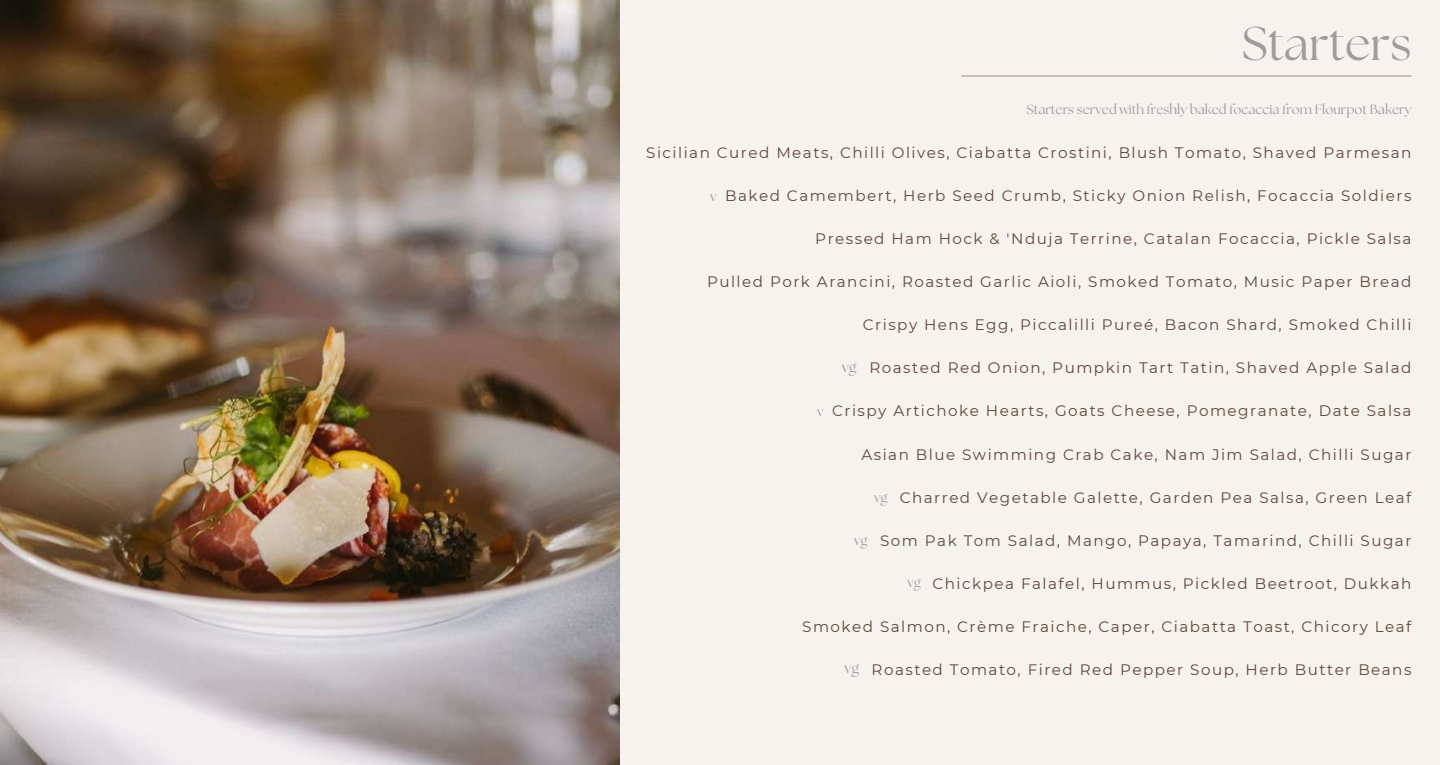
<style>
.page{position:relative;width:1440px;height:765px;background:#f6f3ee}
.page>*{position:absolute;margin:0;border:0;box-sizing:border-box;transform-origin:0 0}
.t1{font:47.25px "The Seasons";color:#9d9d9d}
.t2{font:15.12px "Montserrat";letter-spacing:.1em;color:#5d463c}
.t3{font:14.5px "The Seasons";color:#9d9d9d}
.t4{font:13.25px "The Seasons";color:#9d9d9d}
</style>
<div class="page">
<img style="left:0;top:0;width:620px;height:765px">
<hr style="left:961px;top:76px;width:450px;height:1px;background:#a78e87">
<h1 class="t1" style="left:1242px;top:22px;width:171px">Starters</h1>
<p class="t4" style="left:1027px;top:103px;width:386px">Starters served with freshly baked focaccia from Flourpot Bakery</p>
<p class="t2" style="left:646px;top:143px;width:767px">Sicilian Cured Meats, Chilli Olives, Ciabatta Crostini, Blush Tomato, Shaved Parmesan</p>
<p class="t2" style="left:725px;top:186px;width:688px">Baked Camembert, Herb Seed Crumb, Sticky Onion Relish, Focaccia Soldiers</p>
<p class="t2" style="left:815px;top:229px;width:598px">Pressed Ham Hock &amp; 'Nduja Terrine, Catalan Focaccia, Pickle Salsa</p>
<p class="t2" style="left:707px;top:272px;width:706px">Pulled Pork Arancini, Roasted Garlic Aioli, Smoked Tomato, Music Paper Bread</p>
<p class="t2" style="left:863px;top:316px;width:550px">Crispy Hens Egg, Piccalilli Pureé, Bacon Shard, Smoked Chilli</p>
<p class="t2" style="left:869px;top:359px;width:544px">Roasted Red Onion, Pumpkin Tart Tatin, Shaved Apple Salad</p>
<p class="t2" style="left:832px;top:402px;width:581px">Crispy Artichoke Hearts, Goats Cheese, Pomegranate, Date Salsa</p>
<p class="t2" style="left:861px;top:445px;width:551px">Asian Blue Swimming Crab Cake, Nam Jim Salad, Chilli Sugar</p>
<p class="t2" style="left:900px;top:488px;width:513px">Charred Vegetable Galette, Garden Pea Salsa, Green Leaf</p>
<p class="t2" style="left:880px;top:531px;width:533px">Som Pak Tom Salad, Mango, Papaya, Tamarind, Chilli Sugar</p>
<p class="t2" style="left:933px;top:574px;width:480px">Chickpea Falafel, Hummus, Pickled Beetroot, Dukkah</p>
<p class="t2" style="left:802px;top:617px;width:611px">Smoked Salmon, Crème Fraiche, Caper, Ciabatta Toast, Chicory Leaf</p>
<p class="t2" style="left:872px;top:661px;width:541px">Roasted Tomato, Fired Red Pepper Soup, Herb Butter Beans</p>
<p class="t4" style="left:710px;top:191px;width:8px">v</p>
<p class="t3" style="left:842px;top:360px;width:16px">vg</p>
<p class="t4" style="left:817px;top:405px;width:8px">v</p>
<p class="t4" style="left:874px;top:491px;width:15px">vg</p>
<p class="t4" style="left:854px;top:534px;width:15px">vg</p>
<p class="t4" style="left:908px;top:577px;width:15px">vg</p>
<p class="t3" style="left:844px;top:661px;width:16px">vg</p>
</div>
